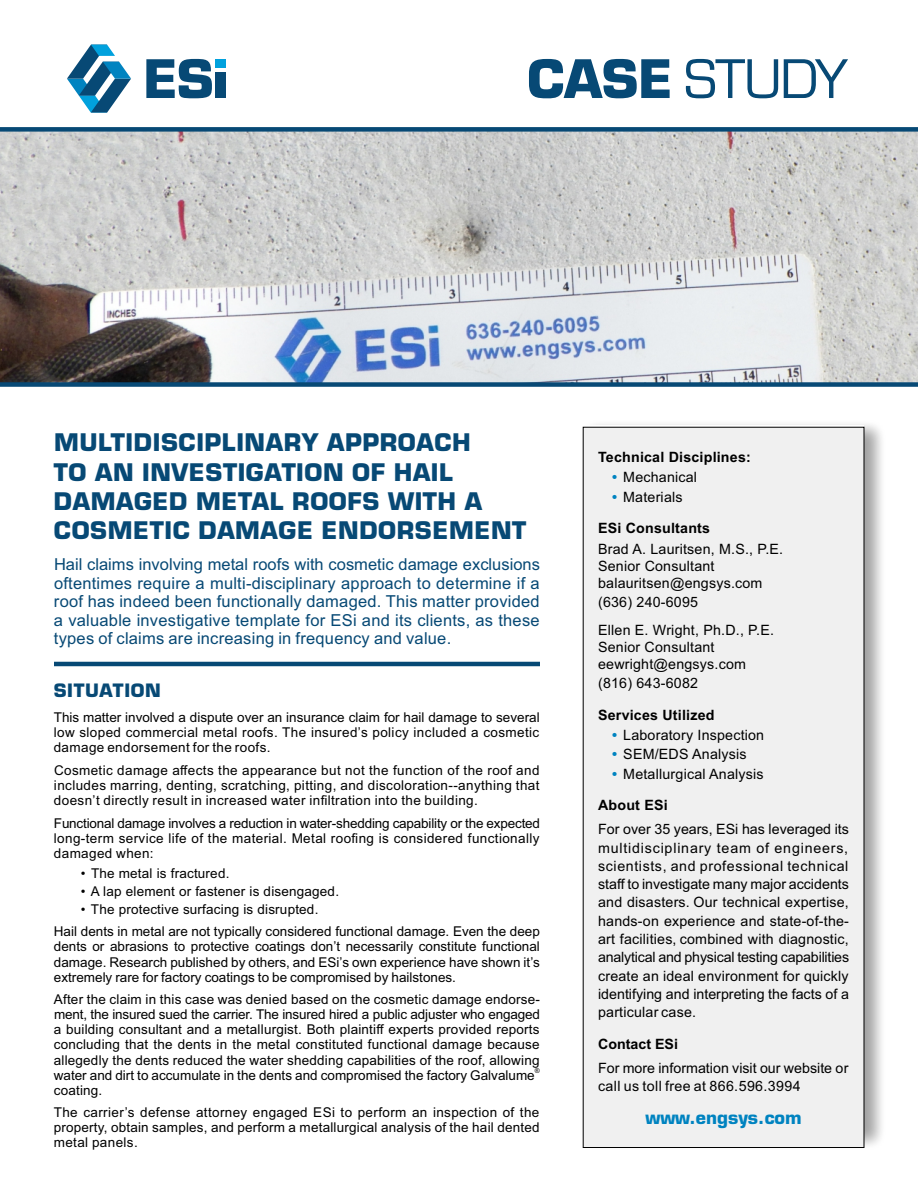
<style>
.page{position:relative;width:918px;height:1188px;background:#fff}
.page>*{position:absolute;margin:0;border:0;box-sizing:border-box;transform-origin:0 0}
.t1{font:51.75px "Eurostile LT Std";letter-spacing:-.03em;color:#074975}
.t2{font:700 23.7px/29.2px "Eurostile LT Std";letter-spacing:.025em;color:#074975}
.t3{font:700 18px "Eurostile LT Std";letter-spacing:.035em;color:#074975}
.t4{font:700 17.85px "Eurostile LT Std";color:#0083c0}
.t5{font:16.5px/18.5px "Arial";letter-spacing:.015em;color:#074975;text-align:justify}
.t6{font:14.25px/18.3px "Arial";letter-spacing:.015em;color:#000}
.t7{font:700 14.25px "Arial";letter-spacing:.015em;color:#000}
.t8{font:13.5px/15.1px "Arial";letter-spacing:.015em;color:#000;text-align:justify}
.t9{font:6.75px "Arial";color:#000}
.s1{font-weight:700}
.s2{font-weight:700;color:#0083c0}
</style>
<div class="page">
<img style="left:0;top:132px;width:918px;height:250px">
<div style="left:0;top:382px;width:918px;height:5px;background:#074975"></div>
<div style="left:216px;top:73px;width:10px;height:25px;background:#074975"></div>
<div style="left:216px;top:59px;width:10px;height:9px;background:#01a1dd"></div>
<svg style="left:146px;top:59px;width:66px;height:39px"></svg>
<svg style="left:67px;top:45px;width:64px;height:68px"></svg>
<div style="left:0;top:127px;width:918px;height:5px;background:#074975"></div>
<div style="left:572px;top:414px;width:320px;height:744px;background:#474747;opacity:.51"></div>
<hr style="left:54px;top:662px;width:486px;height:4px;background:#074975">
<div style="left:582px;top:426px;width:283px;height:722px;background:#f0f0f0"></div>
<h1 class="t1" style="left:527px;top:59px;width:322px"><span class="s1">CASE</span> STUDY</h1>
<h2 class="t2" style="left:54px;top:431px;width:474px">MULTIDISCIPLINARY APPROACH<br>TO AN INVESTIGATION OF HAIL<br>DAMAGED METAL ROOFS WITH A<br>COSMETIC DAMAGE ENDORSEMENT</h2>
<p class="t5" style="left:54px;top:557px;width:488px">Hail claims involving metal roofs with cosmetic damage exclusions oftentimes require a multi-disciplinary approach to determine if a roof has indeed been functionally damaged. This matter provided a valuable investigative template for ESi and its clients, as these types of claims are increasing in frequency and value.</p>
<h3 class="t3" style="left:54px;top:684px;width:109px">SITUATION</h3>
<p class="t8" style="left:54px;top:711px;width:487px">This matter involved a dispute over an insurance claim for hail damage to several low sloped commercial metal roofs. The insured’s policy included a cosmetic damage endorsement for the roofs.</p>
<p class="t8" style="left:54px;top:764px;width:487px">Cosmetic damage affects the appearance but not the function of the roof and includes marring, denting, scratching, pitting, and discoloration--anything that doesn’t directly result in increased water infiltration into the building.</p>
<p class="t8" style="left:54px;top:817px;width:488px">Functional damage involves a reduction in water-shedding capability or the expected long-term service life of the material. Metal roofing is considered functionally damaged when:</p>
<p class="t8" style="left:81px;top:866px;width:150px">• The metal is fractured.</p>
<p class="t8" style="left:81px;top:885px;width:260px">• A lap element or fastener is disengaged.</p>
<p class="t8" style="left:81px;top:903px;width:239px">• The protective surfacing is disrupted.</p>
<p class="t8" style="left:54px;top:925px;width:487px">Hail dents in metal are not typically considered functional damage. Even the deep dents or abrasions to protective coatings don’t necessarily constitute functional damage. Research published by others, and ESi’s own experience have shown it’s extremely rare for factory coatings to be compromised by hailstones.</p>
<p class="t8" style="left:54px;top:993px;width:488px">After the claim in this case was denied based on the cosmetic damage endorse&shy;ment, the insured sued the carrier. The insured hired a public adjuster who engaged a building consultant and a metallurgist. Both plaintiff experts provided reports concluding that the dents in the metal constituted functional damage because allegedly the dents reduced the water shedding capabilities of the roof, allowing</p>
<p class="t9" style="left:535px;top:1068px;width:6px">®</p>
<p class="t8" style="left:54px;top:1069px;width:483px">water and dirt to accumulate in the dents and compromised the factory Galvalume coating.</p>
<p class="t8" style="left:54px;top:1106px;width:487px">The carrier’s defense attorney engaged ESi to perform an inspection of the property, obtain samples, and perform a metallurgical analysis of the hail dented metal panels.</p>
<p class="t7" style="left:598px;top:451px;width:154px">Technical Disciplines:</p>
<p class="t6" style="left:612px;top:470px;width:86px"><span class="s2">•</span> Mechanical</p>
<p class="t6" style="left:612px;top:489px;width:72px"><span class="s2">•</span> Materials</p>
<p class="t7" style="left:598px;top:523px;width:114px">ESi Consultants</p>
<p class="t6" style="left:598px;top:542px;width:187px;line-height:16.6px">Brad A. Lauritsen, M.S., P.E.<br>Senior Consultant balauritsen@engsys.com</p>
<p class="t6" style="left:598px;top:594px;width:102px">(636) 240-6095</p>
<p class="t6" style="left:598px;top:623px;width:177px;line-height:16.6px">Ellen E. Wright, Ph.D., P.E.<br>Senior Consultant eewright@engsys.com</p>
<p class="t6" style="left:598px;top:675px;width:102px">(816) 643-6082</p>
<p class="t7" style="left:598px;top:709px;width:118px">Services Utilized</p>
<p class="t6" style="left:612px;top:728px;width:154px"><span class="s2">•</span> Laboratory Inspection</p>
<p class="t6" style="left:612px;top:747px;width:136px"><span class="s2">•</span> SEM/EDS Analysis</p>
<p class="t6" style="left:612px;top:766px;width:153px"><span class="s2">•</span> Metallurgical Analysis</p>
<p class="t7" style="left:598px;top:800px;width:71px">About ESi</p>
<p class="t6" style="left:598px;top:821px;width:253px;text-align:justify">For over 35 years, ESi has leveraged its multidisciplinary team of engineers, scientists, and professional technical staff to investigate many major accidents and disasters. Our technical expertise, hands-on experience and state-of-the&shy;art facilities, combined with diagnostic, analytical and physical testing capabilities create an ideal environment for quickly identifying and interpreting the facts of a particular case.</p>
<p class="t7" style="left:598px;top:1039px;width:81px">Contact ESi</p>
<p class="t6" style="left:598px;top:1060px;width:252px">For more information visit our website or call us toll free at 866.596.3994</p>
<h3 class="t4" style="left:645px;top:1111px;width:158px">www.engsys.com</h3>
</div>
